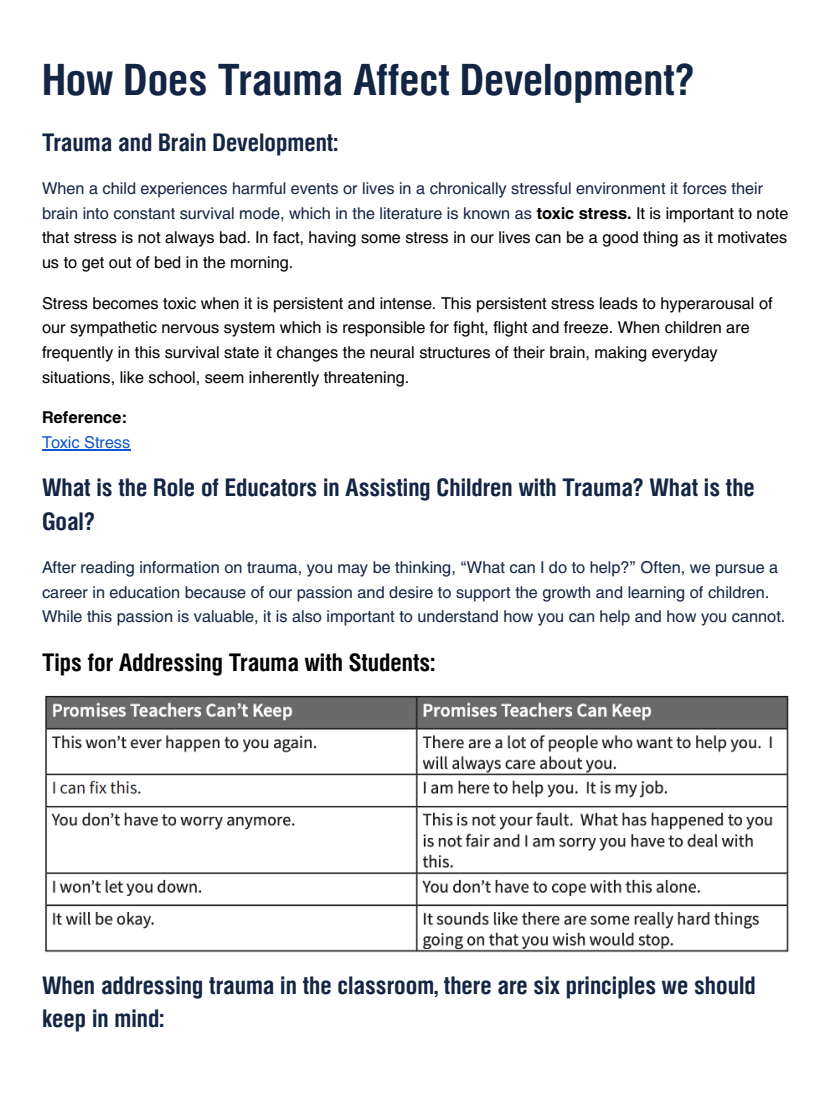
<style>
.page{position:relative;width:836px;height:1103px;background:#fff}
.page>*{position:absolute;margin:0;border:0;box-sizing:border-box;transform-origin:0 0}
.t1{font:700 43.05px "Helios Cond";color:#132544}
.t2{font:700 24.3px/34.3px "Helios Cond";color:#132544}
.t3{font:700 24.3px "Helios Cond";color:#000}
.t4{font:16.2px/24.9px "Helios";color:#132544}
.t5{font:16.2px/24.6px "Helios";color:#000}
.t6{font:16.2px/25.2px "Helios";color:#15c}
.s1{font-weight:700;color:#000}
.s2{color:#000}
</style>
<div class="page">
<hr style="left:42px;top:449px;width:88px;height:1px;background:#15c">
<img style="left:45px;top:696px;width:744px;height:257px">
<h1 class="t1" style="left:42px;top:50px;width:653px">How Does Trauma Affect Development?</h1>
<h2 class="t2" style="left:42px;top:125px;width:297px">Trauma and Brain Development:</h2>
<p class="t4" style="left:42px;top:175px;width:747px">When a child experiences harmful events or lives in a chronically stressful environment it forces their brain into constant survival mode, which in the literature is known as <span class="s1">toxic stress.</span> <span class="s2">It is important to note that stress is not always bad. In fact, having some stress in our lives can be a good thing as it motivates us to get out of bed in the morning.</span></p>
<p class="t5" style="left:42px;top:290px;width:732px">Stress becomes toxic when it is persistent and intense. This persistent stress leads to hyperarousal of our sympathetic nervous system which is responsible for fight, flight and freeze. When children are frequently in this survival state it changes the neural structures of their brain, making everyday situations, like school, seem inherently threatening.</p>
<p class="t6" style="left:42px;top:404px;width:90px"><span class="s1">Reference:<br></span>Toxic Stress</p>
<h2 class="t2" style="left:42px;top:470px;width:714px">What is the Role of Educators in Assisting Children with Trauma? What is the<br>Goal?</h2>
<p class="t4" style="left:42px;top:554px;width:745px">After reading information on trauma, you may be thinking, “What can I do to help?” Often, we pursue a career in education because of our passion and desire to support the growth and learning of children.<br>While this passion is valuable, it is also important to understand how you can help and how you cannot.</p>
<h2 class="t3" style="left:42px;top:645px;width:394px">Tips for Addressing Trauma with Students:</h2>
<h2 class="t2" style="left:42px;top:968px;width:715px;line-height:33.3px">When addressing trauma in the classroom, there are six principles we should keep in mind:</h2>
</div>
